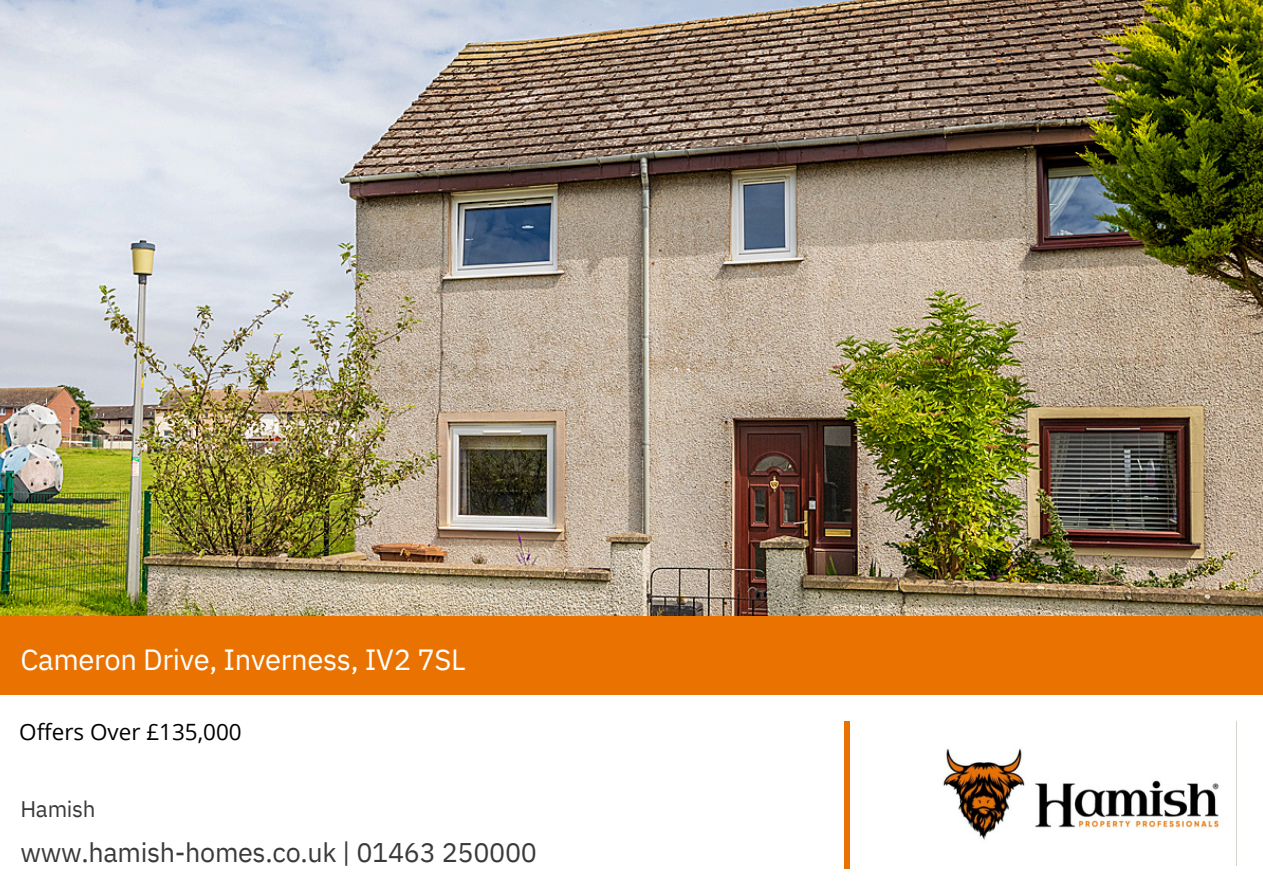
<style>
.page{position:relative;width:1263px;height:894px;background:#fff}
.page>*{position:absolute;margin:0;border:0;box-sizing:border-box;transform-origin:0 0}
.t1{font:29.25px "IBM Plex Sans";letter-spacing:-.01em;color:#fff}
.t2{font:27px "IBM Plex Sans";letter-spacing:-.01em;color:#3b3939}
.t3{font:22.5px "Open Sans";color:#000}
.t4{font:22.5px "IBM Plex Sans";letter-spacing:-.01em;color:#3b3939}
</style>
<div class="page">
<img style="left:0;top:0;width:1263px;height:615px">
<img style="left:943px;top:748px;width:276px;height:92px">
<div style="left:0;top:615px;width:1263px;height:79px;background:#e97200"></div>
<div style="left:844px;top:721px;width:6px;height:147px;background:#e97200"></div>
<h1 class="t1" style="left:20px;top:639px;width:447px">Cameron Drive, Inverness, IV2 7SL</h1>
<p class="t3" style="left:19px;top:715px;width:224px">Offers Over £135,000</p>
<p class="t4" style="left:20px;top:793px;width:77px">Hamish</p>
<p class="t2" style="left:20px;top:834px;width:518px">www.hamish-homes.co.uk | 01463 250000</p>
</div>
